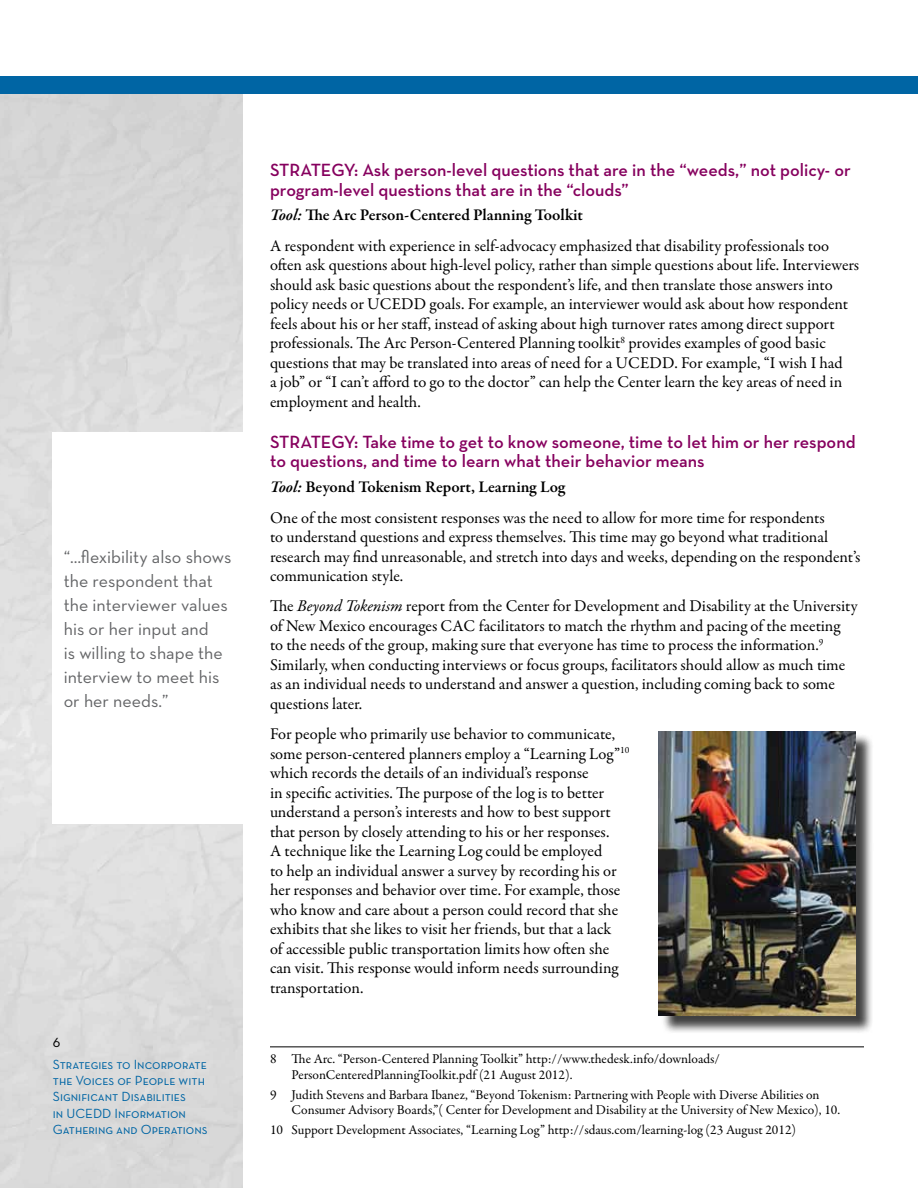
<style>
.page{position:relative;width:918px;height:1188px;background:#fff}
.page>*{position:absolute;margin:0;border:0;box-sizing:border-box;transform-origin:0 0}
.subhead_strategy-bur{font:600 18px/19.5px "Neutraface Text";color:#86005e}
.pull_quote{font:18px/24px "Neutraface Text";color:#636466}
.body-text_11_13{font:16.5px/19.5px "Garamond Premr Pro";color:#000}
.body-text_11_13-2{font:600 16.5px "Garamond Premr Pro";letter-spacing:-.005em;color:#000}
.t1{font:15px "Neutraface Text";color:#000}
.footnotes{font:13.5px/15.8px "Garamond Premr Pro";color:#000}
.footnotes_1st_line_w{font:13.5px/15.8px "Garamond Premr Pro";letter-spacing:-.005em;color:#000}
.t2{font:13.5px/16.2px "Neutraface Text";color:#0065a4}
.s1{font-style:italic}
</style>
<div class="page">
<img style="left:0;top:93px;width:243px;height:1095px">
<div style="left:0;top:76px;width:918px;height:17px;background:#0065a4"></div>
<hr style="left:270px;top:1046px;width:594px;height:1px;background:#000">
<div style="left:53px;top:432px;width:190px;height:392px;background:#fff"></div>
<div style="left:661px;top:733px;width:213px;height:301px;background:#000;opacity:.75"></div>
<img style="left:659px;top:731px;width:196px;height:284px">
<p class="pull_quote" style="left:64px;top:544px;width:169px">“…flexibility also shows the respondent that the interviewer values his or her input and<br>is willing to shape the interview to meet his or her needs.”</p>
<p class="t1" style="left:53px;top:1033px;width:9px">6</p>
<p class="t2" style="left:53px;top:1056px;width:156px">Strategies to Incorporate the Voices of People with<br>Significant Disabilities<br>in UCEDD Information<br>Gathering and Operations</p>
<p class="subhead_strategy-bur" style="left:270px;top:160px;width:582px">STRATEGY: Ask person-level questions that are in the “weeds,” not policy- or program-level questions that are in the “clouds”</p>
<p class="body-text_11_13-2" style="left:270px;top:205px;width:315px"><span class="s1">Tool:</span> The Arc Person-Centered Planning Toolkit</p>
<p class="body-text_11_13" style="left:270px;top:236px;width:591px">A respondent with experience in self-advocacy emphasized that disability professionals too often ask questions about high-level policy, rather than simple questions about life. Interviewers should ask basic questions about the respondent’s life, and then translate those answers into policy needs or UCEDD goals. For example, an interviewer would ask about how respondent feels about his or her staff, instead of asking about high turnover rates among direct support professionals. The Arc Person-Centered Planning toolkit<sup>8</sup> provides examples of good basic questions that may be translated into areas of need for a UCEDD. For example, “I wish I had<br>a job” or “I can’t afford to go to the doctor” can help the Center learn the key areas of need in employment and health.</p>
<p class="subhead_strategy-bur" style="left:270px;top:432px;width:587px">STRATEGY: Take time to get to know someone, time to let him or her respond to questions, and time to learn what their behavior means</p>
<p class="body-text_11_13-2" style="left:270px;top:477px;width:297px"><span class="s1">Tool:</span> Beyond Tokenism Report, Learning Log</p>
<p class="body-text_11_13" style="left:270px;top:508px;width:592px">One of the most consistent responses was the need to allow for more time for respondents<br>to understand questions and express themselves. This time may go beyond what traditional research may find unreasonable, and stretch into days and weeks, depending on the respondent’s communication style.</p>
<p class="body-text_11_13" style="left:270px;top:597px;width:589px">The <span class="s1">Beyond Tokenism</span> report from the Center for Development and Disability at the University of New Mexico encourages CAC facilitators to match the rhythm and pacing of the meeting<br>to the needs of the group, making sure that everyone has time to process the information.<sup>9<br></sup>Similarly, when conducting interviews or focus groups, facilitators should allow as much time as an individual needs to understand and answer a question, including coming back to some questions later.</p>
<p class="body-text_11_13" style="left:270px;top:725px;width:361px">For people who primarily use behavior to communicate, some person-centered planners employ a “Learning Log”<sup>10 </sup>which records the details of an individual’s response<br>in specific activities. The purpose of the log is to better understand a person’s interests and how to best support that person by closely attending to his or her responses.<br>A technique like the Learning Log could be employed<br>to help an individual answer a survey by recording his or her responses and behavior over time. For example, those who know and care about a person could record that she exhibits that she likes to visit her friends, but that a lack<br>of accessible public transportation limits how often she can visit. This response would inform needs surrounding transportation.</p>
<p class="footnotes_1st_line_w" style="left:292px;top:1052px;width:430px;text-indent:-22px">8 The Arc. “Person-Centered Planning Toolkit” http://www.thedesk.info/downloads/<br>PersonCenteredPlanningToolkit.pdf (21 August 2012).</p>
<p class="footnotes" style="left:292px;top:1087px;width:550px;text-indent:-22px">9 Judith Stevens and Barbara Ibanez, “Beyond Tokenism: Partnering with People with Diverse Abilities on<br>Consumer Advisory Boards,”( Center for Development and Disability at the University of New Mexico), 10.</p>
<p class="footnotes" style="left:270px;top:1122px;width:528px">10 Support Development Associates, “Learning Log” http://sdaus.com/learning-log (23 August 2012)</p>
</div>
